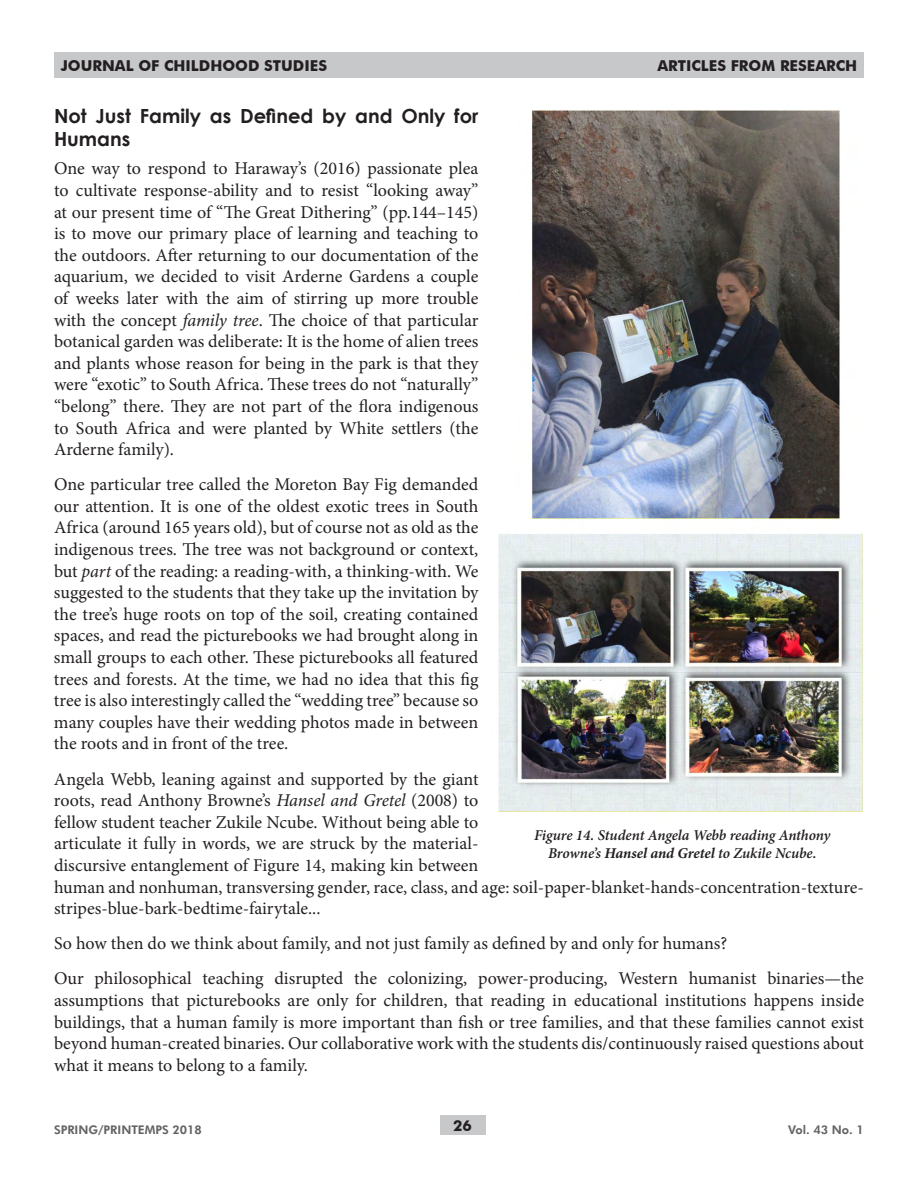
<style>
.page{position:relative;width:918px;height:1188px;background:#fff}
.page>*{position:absolute;margin:0;border:0;box-sizing:border-box;transform-origin:0 0}
.t1{font:700 19.5px/23.4px "Century Gothic";color:#231f20}
.t2{font:18px/21.6px "Minion Pro";letter-spacing:-.005em;color:#231f20;text-align:justify}
.t3{font:italic 600 15px/18px "Minion Pro";letter-spacing:-.01em;color:#231f20;text-align:center}
.t4{font:700 15px "Futura BT";color:#231f20}
.t5{font:800 12px "Futura BT";color:#636366}
.s1{font-style:italic}
.s2{font-weight:700}
</style>
<div class="page">
<div style="left:440px;top:1116px;width:45px;height:19px;background:#c7c8ca"></div>
<div style="left:54px;top:52px;width:810px;height:26px;background:#c7c8ca"></div>
<img style="left:498px;top:110px;width:366px;height:702px">
<p class="t4" style="left:61px;top:57px;width:268px">JOURNAL OF CHILDHOOD STUDIES</p>
<p class="t4" style="left:657px;top:57px;width:201px">ARTICLES FROM RESEARCH</p>
<p class="t1" style="left:54px;top:103px;width:426px">Not Just Family as Defined by and Only for<br>Humans</p>
<p class="t2" style="left:54px;top:158px;width:426px">One way to respond to Haraway’s (2016) passionate plea to cultivate response-ability and to resist “looking away” at our present time of “The Great Dithering” (pp.144–145) is to move our primary place of learning and teaching to the outdoors. After returning to our documentation of the aquarium, we decided to visit Arderne Gardens a couple of weeks later with the aim of stirring up more trouble with the concept <span class="s1">family tree</span>. The choice of that particular botanical garden was deliberate: It is the home of alien trees and plants whose reason for being in the park is that they were “exotic” to South Africa. These trees do not “naturally” “belong” there. They are not part of the flora indigenous to South Africa and were planted by White settlers (the Arderne family).</p>
<p class="t2" style="left:54px;top:474px;width:426px">One particular tree called the Moreton Bay Fig demanded our attention. It is one of the oldest exotic trees in South Africa (around 165 years old), but of course not as old as the indigenous trees. The tree was not background or context, but <span class="s1">part</span> of the reading: a reading-with, a thinking-with. We suggested to the students that they take up the invitation by the tree’s huge roots on top of the soil, creating contained spaces, and read the picturebooks we had brought along in small groups to each other. These picturebooks all featured trees and forests. At the time, we had no idea that this fig tree is also interestingly called the “wedding tree” because so many couples have their wedding photos made in between the roots and in front of the tree.</p>
<p class="t2" style="left:54px;top:768px;width:811px;text-align:left">Angela Webb, leaning against and supported by the giant<br>roots, read Anthony Browne’s <span class="s1">Hansel and Gretel</span> (2008) to<br>fellow student teacher Zukile Ncube. Without being able to<br>articulate it fully in words, we are struck by the material-<br>discursive entanglement of Figure 14, making kin between<br>human and nonhuman, transversing gender, race, class, and age: soil-paper-blanket-hands-concentration-texture&shy;stripes-blue-bark-bedtime-fairytale...</p>
<p class="t2" style="left:54px;top:926px;width:811px;line-height:35.1px">So how then do we think about family, and not just family as defined by and only for humans?<br>Our philosophical teaching disrupted the colonizing, power-producing, Western humanist binaries—the</p>
<p class="t2" style="left:54px;top:990px;width:812px">assumptions that picturebooks are only for children, that reading in educational institutions happens inside buildings, that a human family is more important than fish or tree families, and that these families cannot exist beyond human-created binaries. Our collaborative work with the students dis/continuously raised questions about what it means to belong to a family.</p>
<p class="t3" style="left:534px;top:826px;width:298px">Figure 14. Student Angela Webb reading Anthony<br>Browne’s <span class="s2">Hansel and Gretel</span> to Zukile Ncube.</p>
<p class="t5" style="left:54px;top:1122px;width:149px">SPRING/PRINTEMPS 2018</p>
<p class="t4" style="left:453px;top:1117px;width:20px">26</p>
<p class="t5" style="left:788px;top:1122px;width:77px">Vol. 43 No. 1</p>
</div>
